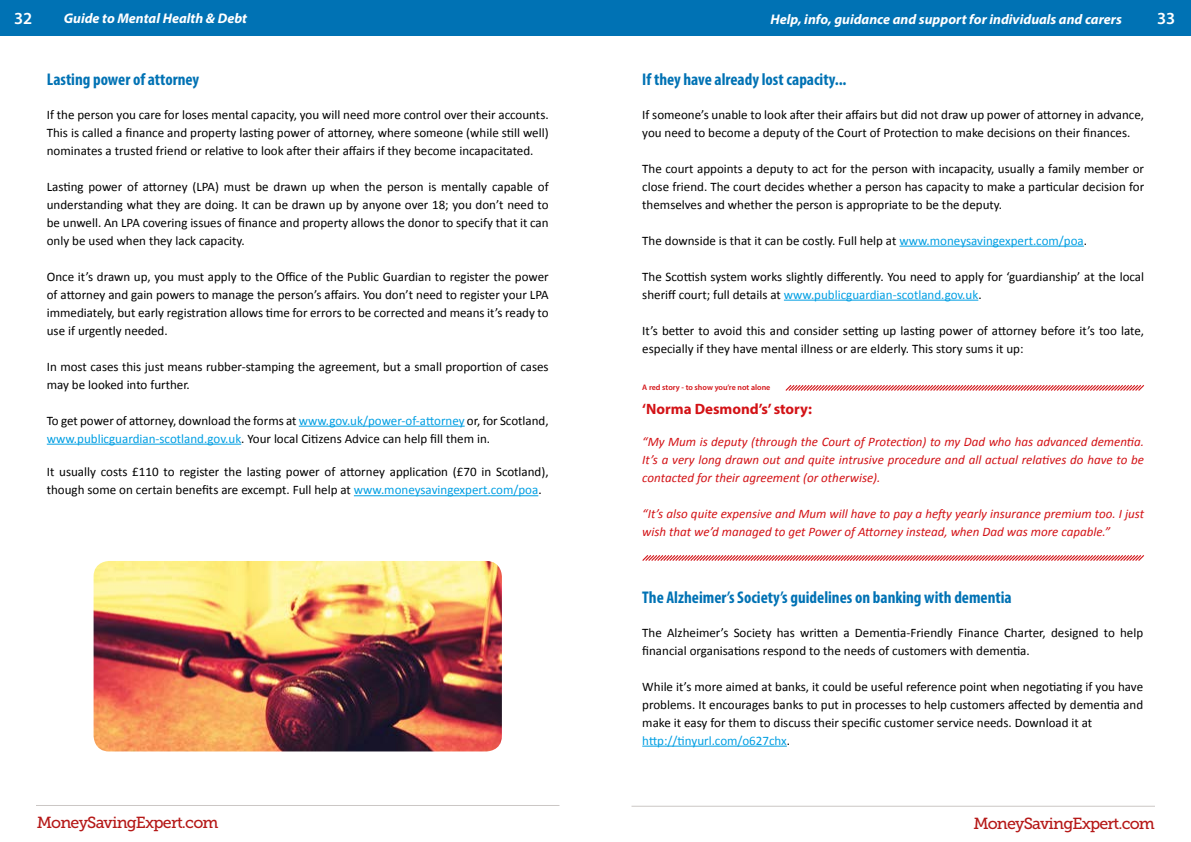
<style>
.page{position:relative;width:1191px;height:842px;background:#fff}
.page>*{position:absolute;margin:0;border:0;box-sizing:border-box;transform-origin:0 0}
.t1{font:700 condensed 17px "Myriad Pro";color:#0072b4}
.t2{font:600 17px "Myriad Pro";color:#fff}
.t3{font:16px "Museo Slab 500";letter-spacing:-.05em;color:#b51817}
.t4{font:700 15px "Myriad Pro";color:#d31216}
.t5{font:italic 700 14px "Myriad Pro";color:#fff}
.t6{font:13px/18px "Calibri";color:#000}
.t7{font:italic 13px/18px "Calibri";color:#d31216;text-align:justify}
.t8{font:600 8px "Myriad Pro";color:#d31216}
.s1{color:#009fe3}
</style>
<div class="page">
<div style="left:595px;top:0;width:596px;height:36px;background:#0072b4"></div>
<hr style="left:631px;top:806px;width:524px;height:1px;background:#cbc7c5">
<hr style="left:36px;top:805px;width:523px;height:1px;background:#cbc7c5">
<div style="left:0;top:0;width:595px;height:36px;background:#0072b4"></div>
<img style="left:94px;top:561px;width:408px;height:190px">
<hr style="left:899px;top:246px;width:184px;height:1px;background:#009fe3">
<hr style="left:784px;top:300px;width:194px;height:1px;background:#009fe3">
<hr style="left:299px;top:426px;width:166px;height:1px;background:#009fe3">
<hr style="left:47px;top:444px;width:194px;height:1px;background:#009fe3">
<hr style="left:354px;top:495px;width:184px;height:1px;background:#009fe3">
<svg style="left:785px;top:385px;width:360px;height:6px;background:#ea9395"></svg>
<svg style="left:642px;top:555px;width:503px;height:6px;background:#ea9294"></svg>
<hr style="left:642px;top:746px;width:145px;height:1px;background:#009fe3">
<h1 class="t2" style="left:14px;top:8px;width:20px">32</h1>
<p class="t5" style="left:64px;top:9px;width:185px">Guide to Mental Health &amp; Debt</p>
<h1 class="t1" style="left:47px;top:69px;width:154px">Lasting power of attorney</h1>
<p class="t6" style="left:47px;top:105px;width:503px;text-align:justify">If the person you care for loses mental capacity, you will need more control over their accounts.<br>This is called a finance and property lasting power of attorney, where someone (while still well) nominates a trusted friend or relative to look after their affairs if they become incapacitated.</p>
<p class="t6" style="left:47px;top:177px;width:503px;text-align:justify">Lasting power of attorney (LPA) must be drawn up when the person is mentally capable of understanding what they are doing. It can be drawn up by anyone over 18; you don’t need to be unwell. An LPA covering issues of finance and property allows the donor to specify that it can only be used when they lack capacity.</p>
<p class="t6" style="left:47px;top:267px;width:503px;text-align:justify">Once it’s drawn up, you must apply to the Office of the Public Guardian to register the power of attorney and gain powers to manage the person’s affairs. You don’t need to register your LPA immediately, but early registration allows time for errors to be corrected and means it’s ready to use if urgently needed.</p>
<p class="t6" style="left:47px;top:357px;width:503px">In most cases this just means rubber-stamping the agreement, but a small proportion of cases may be looked into further.</p>
<p class="t6" style="left:47px;top:411px;width:503px">To get power of attorney, download the forms at <span class="s1">www.gov.uk/power-of-attorney</span> or, for Scotland, <span class="s1">www.publicguardian-scotland.gov.uk</span>. Your local Citizens Advice can help fill them in.</p>
<p class="t6" style="left:47px;top:463px;width:503px">It usually costs £110 to register the lasting power of attorney application (£70 in Scotland), though some on certain benefits are excempt. Full help at <span class="s1">www.moneysavingexpert.com/poa</span>.</p>
<p class="t5" style="left:770px;top:10px;width:353px">Help, info, guidance and support for individuals and carers</p>
<h1 class="t2" style="left:1157px;top:8px;width:20px">33</h1>
<h1 class="t1" style="left:642px;top:69px;width:206px">If they have already lost capacity...</h1>
<p class="t6" style="left:642px;top:105px;width:503px">If someone’s unable to look after their affairs but did not draw up power of attorney in advance, you need to become a deputy of the Court of Protection to make decisions on their finances.</p>
<p class="t6" style="left:642px;top:159px;width:503px;text-align:justify">The court appoints a deputy to act for the person with incapacity, usually a family member or close friend. The court decides whether a person has capacity to make a particular decision for themselves and whether the person is appropriate to be the deputy.</p>
<p class="t6" style="left:642px;top:231px;width:446px">The downside is that it can be costly. Full help at <span class="s1">www.moneysavingexpert.com/poa</span>.</p>
<p class="t6" style="left:642px;top:267px;width:503px">The Scottish system works slightly differently. You need to apply for ‘guardianship’ at the local sheriff court; full details at <span class="s1">www.publicguardian-scotland.gov.uk</span>.</p>
<p class="t6" style="left:642px;top:321px;width:503px">It’s better to avoid this and consider setting up lasting power of attorney before it’s too late, especially if they have mental illness or are elderly. This story sums it up:</p>
<p class="t8" style="left:642px;top:382px;width:130px">A red story - to show you’re not alone</p>
<p class="t4" style="left:642px;top:399px;width:171px">‘Norma Desmond’s’ story:</p>
<p class="t7" style="left:642px;top:432px;width:503px">“My Mum is deputy (through the Court of Protection) to my Dad who has advanced dementia.<br>It’s a very long drawn out and quite intrusive procedure and all actual relatives do have to be contacted for their agreement (or otherwise).</p>
<p class="t7" style="left:642px;top:504px;width:503px">“It’s also quite expensive and Mum will have to pay a hefty yearly insurance premium too. I just wish that we’d managed to get Power of Attorney instead, when Dad was more capable.”</p>
<h1 class="t1" style="left:642px;top:587px;width:371px">The Alzheimer’s Society’s guidelines on banking with dementia</h1>
<p class="t6" style="left:642px;top:623px;width:502px">The Alzheimer’s Society has written a Dementia-Friendly Finance Charter, designed to help financial organisations respond to the needs of customers with dementia.</p>
<p class="t6" style="left:642px;top:677px;width:502px">While it’s more aimed at banks, it could be useful reference point when negotiating if you have problems. It encourages banks to put in processes to help customers affected by dementia and make it easy for them to discuss their specific customer service needs. Download it at <span class="s1">http://tinyurl.com/o627chx</span>.</p>
<p class="t3" style="left:37px;top:813px;width:183px">MoneySavingExpert.com</p>
<p class="t3" style="left:973px;top:814px;width:183px">MoneySavingExpert.com</p>
</div>
